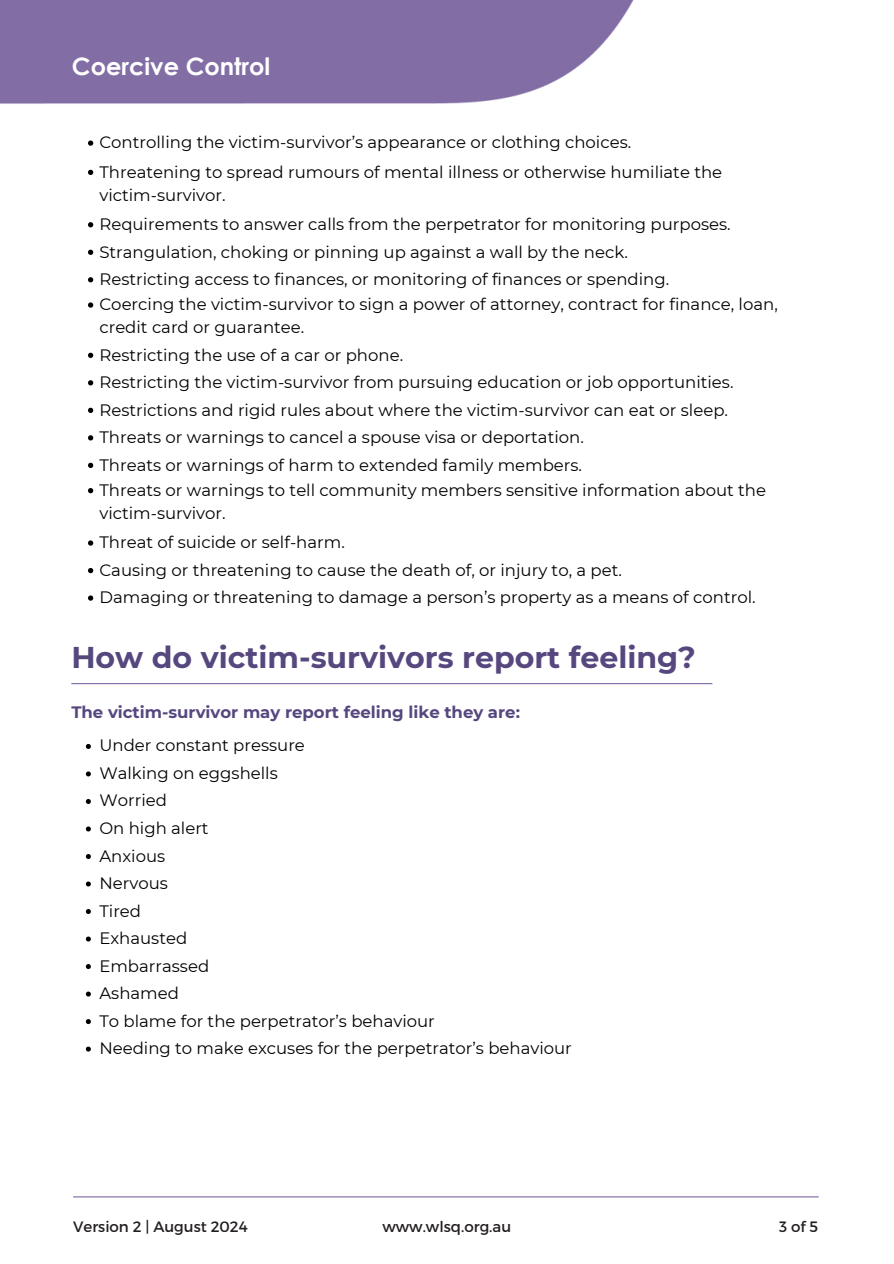
<style>
.page{position:relative;width:894px;height:1264px;background:#fff}
.page>*{position:absolute;margin:0;border:0;box-sizing:border-box;transform-origin:0 0}
.t1{font:700 30px "Montserrat";color:#56477e}
.t2{font:700 24px "Century Gothic";color:#fff}
.t3{font:16.5px/23px "Montserrat";color:#000}
.t4{font:700 16.5px "Montserrat";color:#56477e}
.t5{font:15px "Montserrat";color:#231f20}
</style>
<div class="page">
<hr style="left:73px;top:1196px;width:745px;height:1px;background:#7e67a5">
<img style="left:0;top:0;width:634px;height:104px">
<svg style="left:88px;top:140px;width:5px;height:6px"></svg>
<svg style="left:88px;top:170px;width:5px;height:5px"></svg>
<svg style="left:88px;top:222px;width:5px;height:5px"></svg>
<svg style="left:88px;top:250px;width:5px;height:5px"></svg>
<svg style="left:88px;top:277px;width:5px;height:5px"></svg>
<svg style="left:88px;top:302px;width:5px;height:6px"></svg>
<svg style="left:88px;top:353px;width:5px;height:5px"></svg>
<svg style="left:88px;top:380px;width:5px;height:5px"></svg>
<svg style="left:88px;top:408px;width:5px;height:5px"></svg>
<svg style="left:88px;top:435px;width:5px;height:5px"></svg>
<svg style="left:88px;top:463px;width:5px;height:5px"></svg>
<svg style="left:88px;top:488px;width:5px;height:5px"></svg>
<svg style="left:88px;top:540px;width:5px;height:5px"></svg>
<svg style="left:88px;top:568px;width:5px;height:5px"></svg>
<svg style="left:88px;top:595px;width:5px;height:5px"></svg>
<hr style="left:71px;top:683px;width:641px;height:1px;background:#7e67a5">
<svg style="left:86px;top:744px;width:5px;height:5px"></svg>
<svg style="left:86px;top:771px;width:5px;height:5px"></svg>
<svg style="left:86px;top:799px;width:5px;height:5px"></svg>
<svg style="left:86px;top:826px;width:5px;height:5px"></svg>
<svg style="left:86px;top:854px;width:5px;height:5px"></svg>
<svg style="left:86px;top:881px;width:5px;height:5px"></svg>
<svg style="left:86px;top:909px;width:5px;height:5px"></svg>
<svg style="left:86px;top:936px;width:5px;height:5px"></svg>
<svg style="left:86px;top:964px;width:5px;height:5px"></svg>
<svg style="left:86px;top:991px;width:5px;height:5px"></svg>
<svg style="left:86px;top:1019px;width:5px;height:5px"></svg>
<svg style="left:86px;top:1046px;width:5px;height:5px"></svg>
<p class="t2" style="left:72px;top:51px;width:200px">Coercive Control</p>
<p class="t3" style="left:99px;top:131px;width:533px">Controlling the victim-survivor’s appearance or clothing choices.</p>
<p class="t3" style="left:99px;top:160px;width:624px">Threatening to spread rumours of mental illness or otherwise humiliate the victim-survivor.</p>
<p class="t3" style="left:99px;top:213px;width:632px">Requirements to answer calls from the perpetrator for monitoring purposes.</p>
<p class="t3" style="left:99px;top:240px;width:529px">Strangulation, choking or pinning up against a wall by the neck.</p>
<p class="t3" style="left:99px;top:268px;width:571px">Restricting access to finances, or monitoring of finances or spending.</p>
<p class="t3" style="left:99px;top:293px;width:679px">Coercing the victim-survivor to sign a power of attorney, contract for finance, loan, credit card or guarantee.</p>
<p class="t3" style="left:99px;top:343px;width:305px">Restricting the use of a car or phone.</p>
<p class="t3" style="left:99px;top:371px;width:635px">Restricting the victim-survivor from pursuing education or job opportunities.</p>
<p class="t3" style="left:99px;top:398px;width:630px">Restrictions and rigid rules about where the victim-survivor can eat or sleep.</p>
<p class="t3" style="left:99px;top:426px;width:486px">Threats or warnings to cancel a spouse visa or deportation.</p>
<p class="t3" style="left:99px;top:453px;width:484px">Threats or warnings of harm to extended family members.</p>
<p class="t3" style="left:99px;top:478px;width:668px">Threats or warnings to tell community members sensitive information about the victim-survivor.</p>
<p class="t3" style="left:99px;top:531px;width:247px">Threat of suicide or self-harm.</p>
<h1 class="t3" style="left:99px;top:558px;width:524px">Causing or threatening to cause the death of, or injury to, a pet.</h1>
<h3 class="t3" style="left:99px;top:586px;width:657px">Damaging or threatening to damage a person’s property as a means of control.</h3>
<p class="t1" style="left:71px;top:639px;width:625px">How do victim-survivors report feeling?</p>
<p class="t4" style="left:71px;top:702px;width:450px">The victim-survivor may report feeling like they are:</p>
<p class="t3" style="left:99px;top:734px;width:207px">Under constant pressure</p>
<p class="t3" style="left:99px;top:761px;width:180px">Walking on eggshells</p>
<p class="t3" style="left:99px;top:789px;width:69px">Worried</p>
<p class="t3" style="left:99px;top:816px;width:111px">On high alert</p>
<p class="t3" style="left:99px;top:844px;width:67px">Anxious</p>
<p class="t3" style="left:99px;top:871px;width:70px">Nervous</p>
<p class="t3" style="left:99px;top:899px;width:43px">Tired</p>
<p class="t3" style="left:99px;top:926px;width:89px">Exhausted</p>
<p class="t3" style="left:99px;top:954px;width:111px">Embarrassed</p>
<p class="t3" style="left:99px;top:981px;width:81px">Ashamed</p>
<p class="t3" style="left:99px;top:1009px;width:337px">To blame for the perpetrator’s behaviour</p>
<p class="t3" style="left:99px;top:1036px;width:474px">Needing to make excuses for the perpetrator’s behaviour</p>
<p class="t5" style="left:73px;top:1216px;width:176px">Version 2 | August 2024</p>
<h2 class="t5" style="left:382px;top:1216px;width:130px">www.wlsq.org.au</h2>
<p class="t5" style="left:779px;top:1216px;width:40px">3of5</p>
</div>
